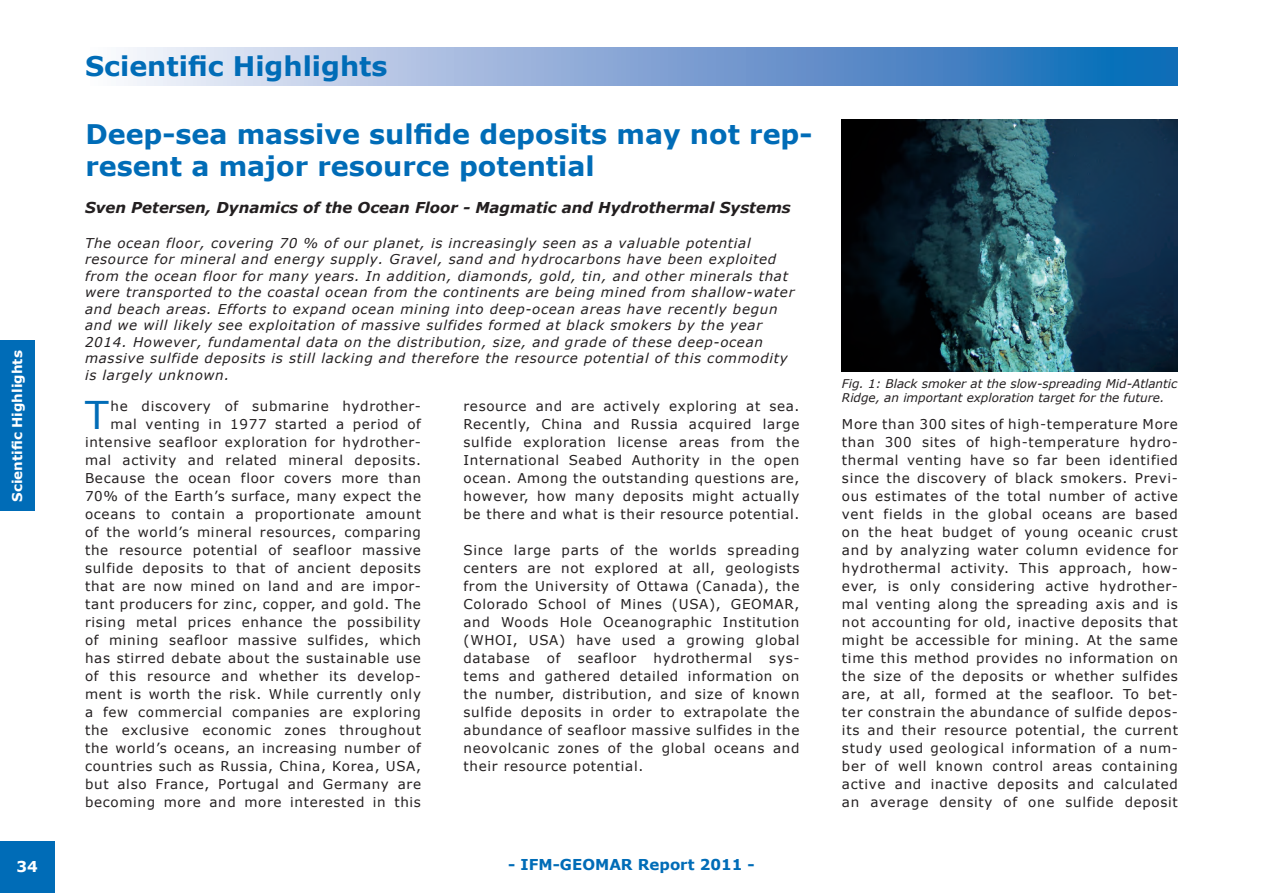
<style>
.page{position:relative;width:1263px;height:893px;background:#fff}
.page>*{position:absolute;margin:0;border:0;box-sizing:border-box;transform-origin:0 0}
.haupttext_1{font:38.25px "Verdana";color:#006cb7}
.ueberschrift{font:700 27px/32.4px "Verdana";color:#006cb7}
.Author{font:italic 700 15px "Verdana";color:#231f20}
.t1{font:700 15px "Verdana";color:#006cb7}
.t2{font:700 15px "Verdana";color:#fff}
.haupttext{font:13.5px/18px "Verdana";letter-spacing:.05em;color:#231f20;text-align:justify}
.haupttext_1-2{font:13.5px/18px "Verdana";letter-spacing:.05em;color:#231f20;text-align:right}
.summary-it{font:italic 13.5px/16.5px "Verdana";letter-spacing:.05em;color:#231f20}
.t3{font:700 13.5px "Verdana";color:#fff}
.figurecaption{font:italic 12px/14.4px "Verdana";color:#231f20}
</style>
<div class="page">
<svg style="left:128px;top:48px;width:1050px;height:37px;background:#7fa6d5"></svg>
<div style="left:0;top:841px;width:54px;height:52px;background:#006cb7"></div>
<div style="left:0;top:340px;width:34px;height:170px;background:#006cb7"></div>
<img style="left:842px;top:120px;width:336px;height:252px">
<p class="t3" style="left:9px;top:502px;width:153px;rotate:-90deg">Scientific Highlights</p>
<h2 class="ueberschrift" style="left:85px;top:49px;width:304px">Scientific Highlights</h2>
<p class="ueberschrift" style="left:85px;top:117px;width:728px">Deep-sea massive sulfide deposits may not rep&shy;resent a major resource potential</p>
<p class="Author" style="left:85px;top:198px;width:707px">Sven Petersen, Dynamics of the Ocean Floor - Magmatic and Hydrothermal Systems</p>
<p class="summary-it" style="left:85px;top:234px;width:711px">The ocean floor, covering 70 % of our planet, is increasingly seen as a valuable potential resource for mineral and energy supply. Gravel, sand and hydrocarbons have been exploited from the ocean floor for many years. In addition, diamonds, gold, tin, and other minerals that were transported to the coastal ocean from the continents are being mined from shallow-water and beach areas. Efforts to expand ocean mining into deep-ocean areas have recently begun and we will likely see exploitation of massive sulfides formed at black smokers by the year 2014. However, fundamental data on the distribution, size, and grade of these deep-ocean massive sulfide deposits is still lacking and therefore the resource potential of this commodity is largely unknown.</p>
<p class="haupttext_1" style="left:85px;top:390px;width:25px">T</p>
<p class="haupttext_1-2" style="left:85px;top:396px;width:337px">he discovery of submarine hydrother&shy;mal venting in 1977 started a period of intensive seafloor exploration for hydrother&shy;mal activity and related mineral deposits.<br>Because the ocean floor covers more than 70% of the Earth’s surface, many expect the oceans to contain a proportionate amount of the world’s mineral resources, comparing the resource potential of seafloor massive sulfide deposits to that of ancient deposits that are now mined on land and are impor&shy;tant producers for zinc, copper, and gold. The rising metal prices enhance the possibility of mining seafloor massive sulfides, which has stirred debate about the sustainable use of this resource and whether its develop&shy;ment is worth the risk. While currently only a few commercial companies are exploring the exclusive economic zones throughout the world’s oceans, an increasing number of countries such as Russia, China, Korea, USA, but also France, Portugal and Germany are becoming more and more interested in this</p>
<p class="haupttext_1-2" style="left:463px;top:396px;width:337px;text-align:justify">resource and are actively exploring at sea.<br>Recently, China and Russia acquired large sulfide exploration license areas from the International Seabed Authority in the open ocean. Among the outstanding questions are, however, how many deposits might actually be there and what is their resource potential.</p>
<p class="haupttext" style="left:463px;top:540px;width:337px">Since large parts of the worlds spreading centers are not explored at all, geologists from the University of Ottawa (Canada), the Colorado School of Mines (USA), GEOMAR, and Woods Hole Oceanographic Institution (WHOI, USA) have used a growing global database</p>
<p class="haupttext" style="left:547px;top:648px;width:15px">of</p>
<p class="haupttext" style="left:578px;top:648px;width:60px">seafloor</p>
<p class="haupttext" style="left:653px;top:648px;width:100px">hydrothermal</p>
<p class="haupttext" style="left:463px;top:648px;width:337px;text-indent:306px">sys&shy;tems and gathered detailed information on the number, distribution, and size of known sulfide deposits in order to extrapolate the abundance of seafloor massive sulfides in the neovolcanic zones of the global oceans and their resource potential.</p>
<p class="t2" style="left:17px;top:857px;width:23px">34</p>
<p class="t1" style="left:508px;top:855px;width:248px">- IFM-GEOMAR Report 2011 -</p>
<p class="figurecaption" style="left:842px;top:376px;width:337px">Fig. 1: Black smoker at the slow-spreading Mid-Atlantic<br>Ridge, an important exploration target for the future.</p>
<p class="haupttext" style="left:842px;top:415px;width:337px">More than 300 sites of high-temperature More than 300 sites of high-temperature hydro&shy;thermal venting have so far been identified since the discovery of black smokers. Previ&shy;ous estimates of the total number of active vent fields in the global oceans are based on the heat budget of young oceanic crust and by analyzing water column evidence for hydrothermal activity. This approach, how&shy;ever, is only considering active hydrother&shy;mal venting along the spreading axis and is not accounting for old, inactive deposits that might be accessible for mining. At the same time this method provides no information on the size of the deposits or whether sulfides are, at all, formed at the seafloor. To bet&shy;ter constrain the abundance of sulfide depos&shy;its and their resource potential, the current study used geological information of a num&shy;ber of well known control areas containing active and inactive deposits and calculated an average density of one sulfide deposit</p>
</div>
